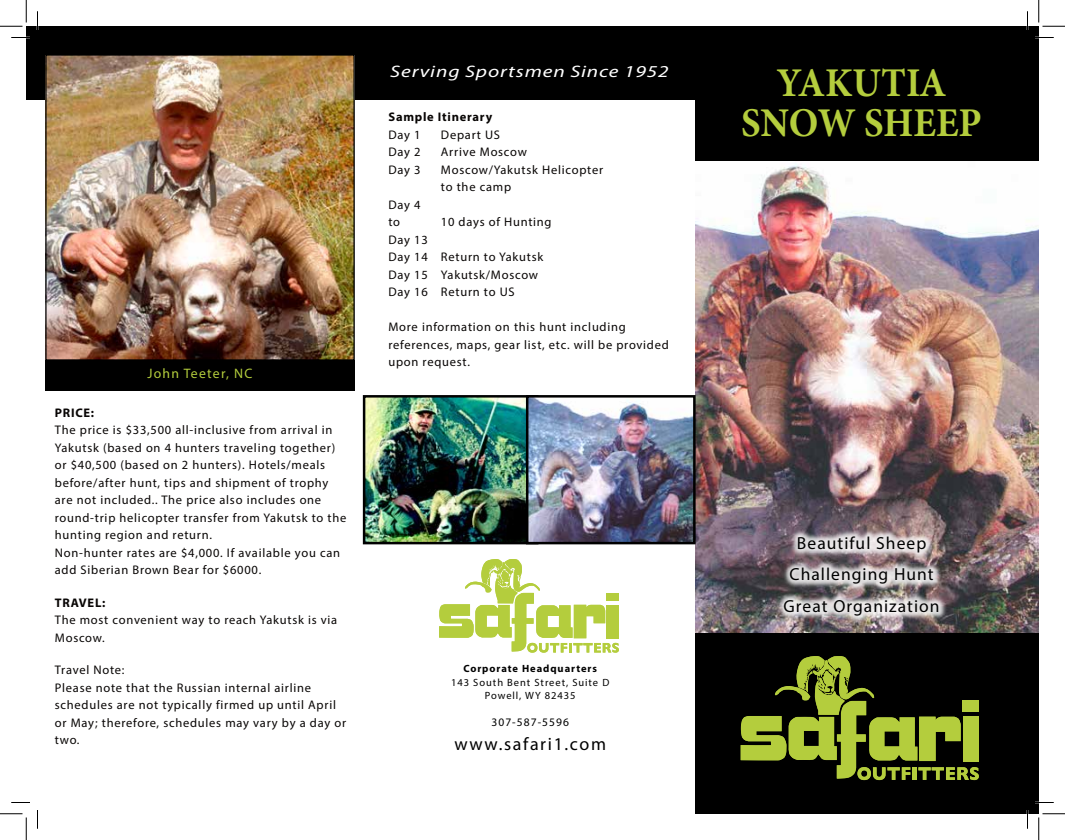
<style>
.page{position:relative;width:1065px;height:840px;background:#fff}
.page>*{position:absolute;margin:0;border:0;box-sizing:border-box;transform-origin:0 0}
.t1{font:700 40.88px/40px "Minion Pro";color:#b4cd3d;text-align:center;scale:.95 1}
.t2{font:18px "Myriad Pro";letter-spacing:.09em;color:#000}
.t3{font:17.5px/31.2px "Myriad Pro";letter-spacing:.06em;color:#000;text-align:center}
.t4{font:italic 16.75px "Myriad Pro";letter-spacing:.04em;color:#fff;scale:1.28 1}
.t5{font:13.75px "Myriad Pro";letter-spacing:.09em;color:#b4cd3d}
.t6{font:12.5px/17.5px "Myriad Pro";letter-spacing:.06em;color:#080504}
.t7{font:700 12.5px "Myriad Pro";letter-spacing:.06em;color:#080504}
.t8{font:11.5px "Myriad Pro";letter-spacing:.09em;color:#000}
.t9{font:10.5px/13.4px "Myriad Pro";letter-spacing:.09em;color:#000;text-align:center}
.t10{font:700 10.5px "Myriad Pro";letter-spacing:.09em;color:#000}
</style>
<div class="page">
<div style="left:696px;top:26px;width:343px;height:135px;background:#000"></div>
<img style="left:696px;top:163px;width:342px;height:470px">
<div style="left:696px;top:633px;width:343px;height:181px;background:#000"></div>
<svg style="left:741px;top:656px;width:238px;height:124px"></svg>
<div style="left:45px;top:361px;width:310px;height:30px;background:#000"></div>
<div style="left:26px;top:26px;width:672px;height:74px;background:#000"></div>
<img style="left:47px;top:56px;width:306px;height:303px">
<div style="left:45px;top:54px;width:310px;height:307px;border:1px solid #000"></div>
<img style="left:366px;top:398px;width:160px;height:143px">
<div style="left:363px;top:395px;width:175px;height:149px;border:2px solid #000"></div>
<img style="left:529px;top:398px;width:164px;height:143px">
<div style="left:526px;top:395px;width:170px;height:149px;border:2px solid #000"></div>
<div style="left:776px;top:528px;width:171px;height:95px;background:#fff;opacity:.84"></div>
<svg style="left:439px;top:559px;width:180px;height:94px"></svg>
<svg style="left:11px;top:37px;width:15px;height:1px"></svg>
<svg style="left:1039px;top:37px;width:15px;height:1px"></svg>
<svg style="left:11px;top:802px;width:19px;height:1px"></svg>
<svg style="left:1039px;top:802px;width:15px;height:1px"></svg>
<svg style="left:37px;top:11px;width:1px;height:15px"></svg>
<svg style="left:37px;top:810px;width:1px;height:19px"></svg>
<svg style="left:1027px;top:11px;width:1px;height:15px"></svg>
<svg style="left:1027px;top:814px;width:1px;height:15px"></svg>
<svg style="left:0;top:0;width:27px;height:27px"></svg>
<svg style="left:0;top:814px;width:27px;height:26px"></svg>
<svg style="left:1039px;top:0;width:26px;height:27px"></svg>
<svg style="left:1039px;top:814px;width:26px;height:26px"></svg>
<p class="t5" style="left:147px;top:365px;width:107px">John Teeter, NC</p>
<p class="t7" style="left:55px;top:404px;width:41px">PRICE:</p>
<p class="t6" style="left:55px;top:421px;width:293px">The price is $33,500 all-inclusive from arrival in Yakutsk (based on 4 hunters traveling together) or $40,500 (based on 2 hunters). Hotels/meals before/after hunt, tips and shipment of trophy are not included.. The price also includes one round-trip helicopter transfer from Yakutsk to the hunting region and return.<br>Non-hunter rates are $4,000. If available you can add Siberian Brown Bear for $6000.</p>
<p class="t7" style="left:55px;top:594px;width:52px">TRAVEL:</p>
<p class="t6" style="left:55px;top:611px;width:284px">The most convenient way to reach Yakutsk is via<br>Moscow.</p>
<p class="t6" style="left:55px;top:661px;width:293px">Travel Note:<br>Please note that the Russian internal airline schedules are not typically firmed up until April or May; therefore, schedules may vary by a day or two.</p>
<h3 class="t4" style="left:390px;top:61px;width:219px">Serving Sportsmen Since 1952</h3>
<p class="t7" style="left:388px;top:109px;width:105px">Sample Itinerary</p>
<p class="t6" style="left:388px;top:126px;width:34px">Day 1</p>
<p class="t6" style="left:441px;top:126px;width:61px">Depart US</p>
<p class="t6" style="left:388px;top:143px;width:34px">Day 2</p>
<p class="t6" style="left:441px;top:143px;width:88px">Arrive Moscow</p>
<p class="t6" style="left:388px;top:161px;width:34px">Day 3</p>
<p class="t6" style="left:441px;top:161px;width:164px">Moscow/Yakutsk Helicopter to the camp</p>
<p class="t6" style="left:388px;top:196px;width:34px">Day 4 to</p>
<p class="t6" style="left:441px;top:213px;width:112px">10 days of Hunting</p>
<p class="t6" style="left:388px;top:231px;width:156px">Day 13<br>Day 14 Return to Yakutsk<br>Day 15 Yakutsk/Moscow<br>Day 16 Return to US</p>
<p class="t6" style="left:388px;top:318px;width:282px">More information on this hunt including references, maps, gear list, etc. will be provided upon request.</p>
<p class="t10" style="left:463px;top:661px;width:135px">Corporate Headquarters</p>
<p class="t9" style="left:451px;top:676px;width:160px">143 South Bent Street, Suite D<br>Powell, WY 82435</p>
<p class="t8" style="left:491px;top:715px;width:79px">307-587-5596</p>
<h2 class="t2" style="left:454px;top:732px;width:153px">www.safari1.com</h2>
<h1 class="t1" style="left:741px;top:63px;width:255px">YAKUTIA<br>SNOW SHEEP</h1>
<h3 class="t3" style="left:784px;top:527px;width:158px">Beautiful Sheep<br>Challenging Hunt<br>Great Organization</h3>
</div>
